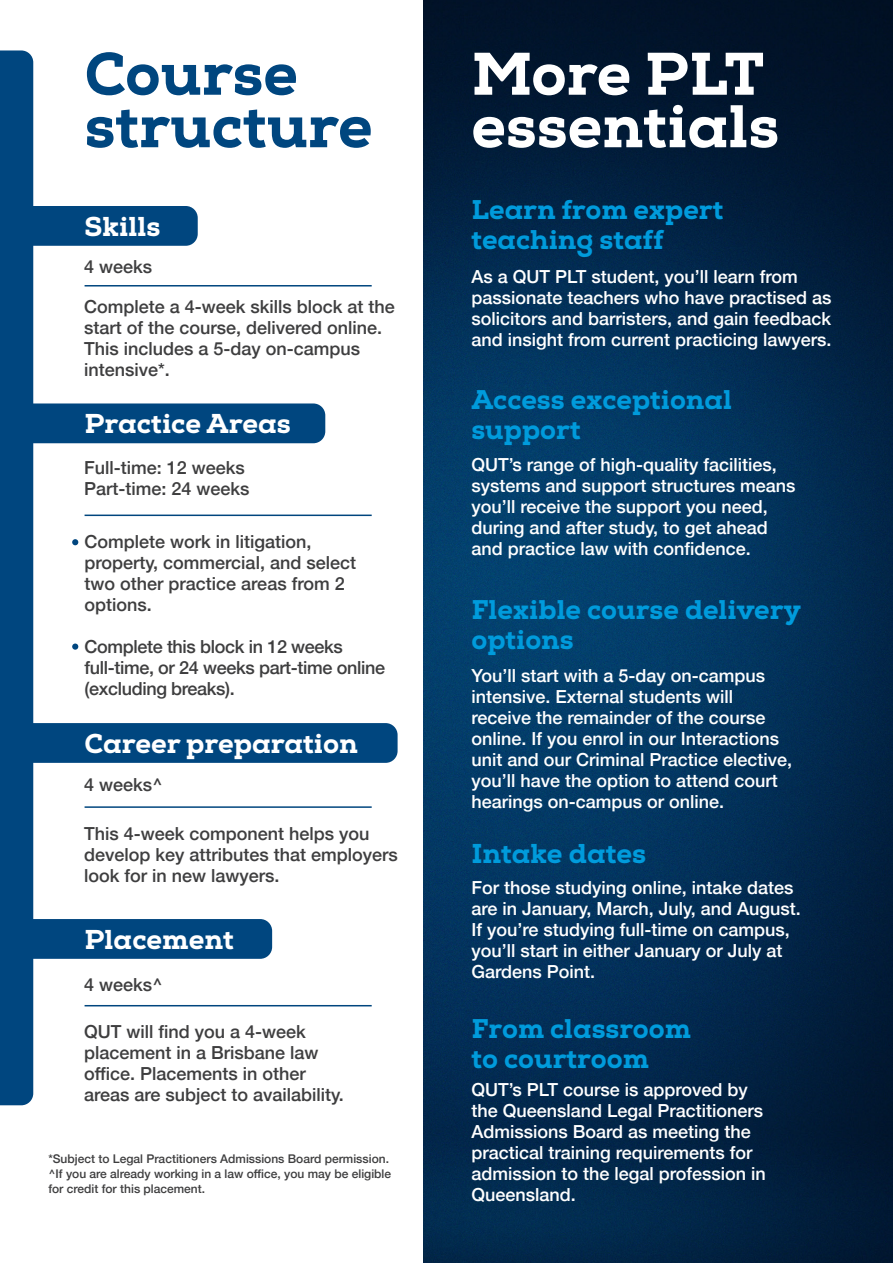
<style>
.page{position:relative;width:893px;height:1263px;background:#fff}
.page>*{position:absolute;margin:0;border:0;box-sizing:border-box;transform-origin:0 0}
.t1{font:800 60px/52.5px "Nexa Slab";color:#fff}
.t2{font:800 60px/52.5px "Nexa Slab";color:#00467f}
.t3{font:800 27.3px "Nexa Slab";color:#fff}
.t4{font:800 27.3px "Nexa Slab";color:#009bdc}
.t5{font:800 27px/30px "Nexa Slab";color:#009bdc}
.t6{font:500 18px/21px "Helvetica Neue";color:#fff}
.t7{font:500 18px/21px "Helvetica Neue";color:#3e3e3f}
.t8{font:500 18px/21px "Helvetica Neue";letter-spacing:-.02em;color:#3e3e3f}
.t9{font:500 12px "Helvetica Neue";color:#3e3e3f}
</style>
<div class="page">
<div style="left:6px;top:403px;width:319px;height:40px;background:#00467f;border-radius:12px"></div>
<div style="left:6px;top:723px;width:392px;height:40px;background:#00467f;border-radius:12px"></div>
<div style="left:6px;top:919px;width:266px;height:40px;background:#00467f;border-radius:12px"></div>
<div style="left:6px;top:206px;width:192px;height:40px;background:#00467f;border-radius:12px"></div>
<img style="left:424px;top:0;width:469px;height:1263px">
<svg style="left:72px;top:539px;width:6px;height:6px"></svg>
<div style="left:72px;top:643px;width:6px;height:7px;background:#00467f;border-radius:50%"></div>
<div style="left:0;top:50px;width:33px;height:1055px;background:#00467f"></div>
<hr style="left:85px;top:285px;width:287px;height:1px;background:#00467e">
<hr style="left:85px;top:515px;width:287px;height:1px;background:#00467e">
<hr style="left:85px;top:806px;width:287px;height:2px;background:#00467e">
<hr style="left:85px;top:1005px;width:287px;height:1px;background:#00467e">
<p class="t2" style="left:85px;top:48px;width:289px">Course structure</p>
<p class="t3" style="left:85px;top:209px;width:77px">Skills</p>
<p class="t7" style="left:84px;top:255px;width:70px">4 weeks</p>
<p class="t7" style="left:84px;top:294px;width:312px">Complete a 4-week skills block at the start of the course, delivered online.<br>This includes a 5-day on-campus intensive*.</p>
<p class="t3" style="left:85px;top:406px;width:208px">Practice Areas</p>
<p class="t7" style="left:84px;top:455px;width:162px">Full-time: 12 weeks</p>
<p class="t7" style="left:84px;top:476px;width:167px">Part-time: 24 weeks</p>
<p class="t7" style="left:85px;top:530px;width:273px">Complete work in litigation, property, commercial, and select two other practice areas from 2 options.</p>
<p class="t8" style="left:85px;top:635px;width:302px">Complete this block in 12 weeks full-time, or 24 weeks part-time online (excluding breaks).</p>
<p class="t3" style="left:85px;top:726px;width:275px">Career preparation</p>
<p class="t7" style="left:84px;top:773px;width:80px">4 weeks^</p>
<p class="t7" style="left:84px;top:822px;width:315px">This 4-week component helps you develop key attributes that employers look for in new lawyers.</p>
<p class="t3" style="left:85px;top:922px;width:151px">Placement</p>
<p class="t7" style="left:84px;top:972px;width:80px">4 weeks^</p>
<p class="t7" style="left:84px;top:1020px;width:261px">QUT will find you a 4-week placement in a Brisbane law office. Placements in other areas are subject to availability.</p>
<p class="t9" style="left:48px;top:1148px;width:342px">*Subject to Legal Practitioners Admissions Board permission.</p>
<p class="t9" style="left:48px;top:1163px;width:344px">^If you are already working in a law office, you may be eligible</p>
<p class="t9" style="left:48px;top:1178px;width:158px">for credit for this placement.</p>
<p class="t1" style="left:471px;top:48px;width:309px">More PLT essentials</p>
<p class="t5" style="left:471px;top:195px;width:254px">Learn from expert teaching staff</p>
<p class="t6" style="left:471px;top:265px;width:362px">As a QUT PLT student, you’ll learn from passionate teachers who have practised as solicitors and barristers, and gain feedback and insight from current practicing lawyers.</p>
<p class="t5" style="left:471px;top:385px;width:262px">Access exceptional support</p>
<p class="t6" style="left:471px;top:452px;width:325px">QUT’s range of high-quality facilities, systems and support structures means you’ll receive the support you need, during and after study, to get ahead and practice law with confidence.</p>
<p class="t5" style="left:471px;top:595px;width:331px">Flexible course delivery options</p>
<p class="t6" style="left:471px;top:664px;width:322px">You’ll start with a 5-day on-campus intensive. External students will receive the remainder of the course online. If you enrol in our Interactions unit and our Criminal Practice elective, you’ll have the option to attend court hearings on-campus or online.</p>
<p class="t4" style="left:471px;top:836px;width:176px">Intake dates</p>
<p class="t6" style="left:471px;top:876px;width:331px">For those studying online, intake dates are in January, March, July, and August.<br>If you’re studying full-time on campus, you’ll start in either January or July at Gardens Point.</p>
<p class="t5" style="left:471px;top:1013px;width:221px">From classroom</p>
<p class="t5" style="left:471px;top:1043px;width:179px">to courtroom</p>
<p class="t6" style="left:471px;top:1077px;width:296px">QUT’s PLT course is approved by the Queensland Legal Practitioners<br>Admissions Board as meeting the practical training requirements for admission to the legal profession in<br>Queensland.</p>
</div>
